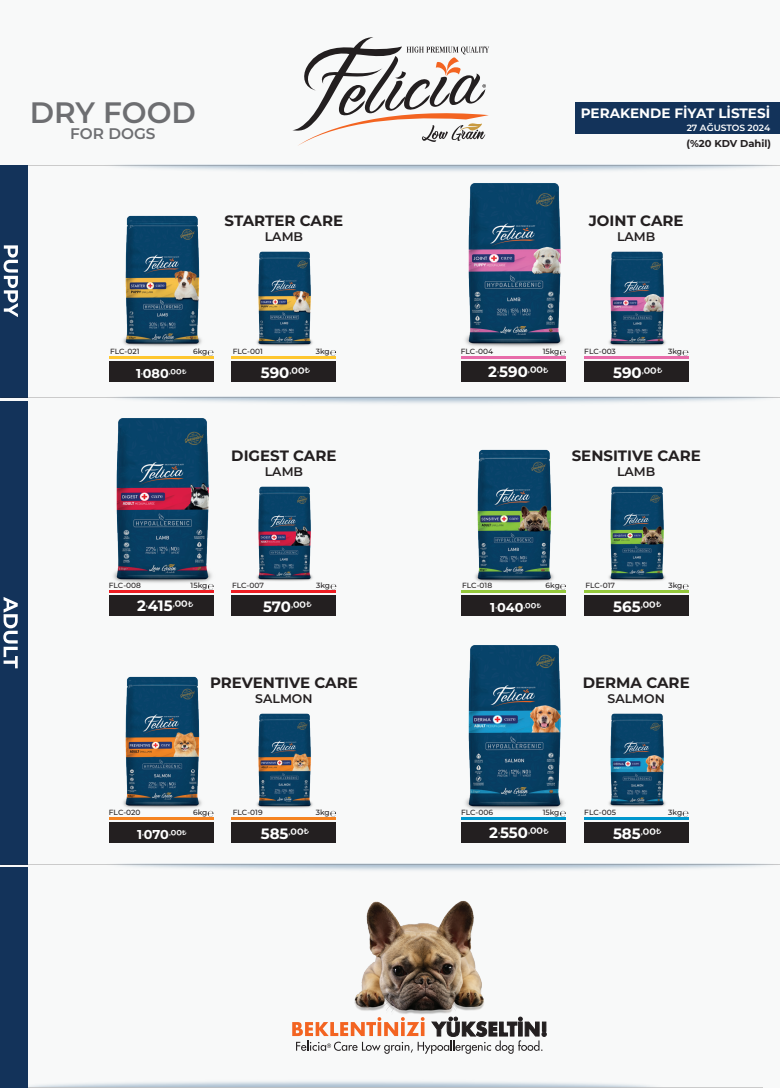
<style>
.page{position:relative;width:780px;height:1088px;background:#fff}
.page>*{position:absolute;margin:0;border:0;box-sizing:border-box;transform-origin:0 0}
.t1{font:600 29.5px "Montserrat";color:#6d6e71}
.t2{font:600 15.38px "Montserrat";color:#6d6e71}
.t3{font:700 15px "Montserrat";color:#fff}
.t4{font:700 15px "Montserrat";color:#231f20}
.t5{font:700 13.62px "Montserrat";color:#fff}
.t6{font:700 12.88px "Montserrat";color:#fff}
.t7{font:600 12.5px "Montserrat";color:#231f20}
.t8{font:700 10px "Montserrat";color:#231f20}
.t9{font:600 9px "Montserrat";letter-spacing:-.005em;color:#fff}
.t10{font:500 7.5px "Montserrat";color:#231f20}
.s1{font-family:"Lato";font-weight:800;font-size:10.75px}
.s2{font-weight:600}
.s3{font-family:"Lato";font-weight:800;font-size:12.5px}
</style>
<div class="page">
<div style="left:0;top:0;width:779px;height:1088px;background:#f2f3f4"></div>
<svg style="left:293px;top:37px;width:196px;height:109px"></svg>
<hr style="left:0;top:165px;width:779px;height:1px;background:#231f20">
<hr style="left:18px;top:1087px;width:744px;height:1px;background:#231f20">
<div style="left:0;top:868px;width:28px;height:220px;background:#13335a"></div>
<div style="left:0;top:165px;width:28px;height:232px;background:#13335a"></div>
<svg style="left:4px;top:245px;width:14px;height:72px"></svg>
<div style="left:0;top:401px;width:28px;height:463px;background:#13335a"></div>
<svg style="left:3px;top:597px;width:15px;height:71px"></svg>
<hr style="left:1px;top:397px;width:779px;height:1px;background:#231f20">
<hr style="left:1px;top:864px;width:779px;height:1px;background:#231f20">
<img style="left:354px;top:901px;width:130px;height:113px">
<svg style="left:292px;top:1016px;width:254px;height:38px"></svg>
<hr style="left:109px;top:356px;width:104px;height:3px;background:#fec62e">
<hr style="left:231px;top:356px;width:105px;height:3px;background:#fec62e">
<img style="left:123px;top:215px;width:78px;height:131px">
<img style="left:257px;top:251px;width:55px;height:95px">
<img style="left:466px;top:183px;width:97px;height:164px">
<img style="left:609px;top:251px;width:56px;height:95px">
<img style="left:114px;top:418px;width:97px;height:165px">
<img style="left:257px;top:487px;width:55px;height:94px">
<img style="left:475px;top:450px;width:78px;height:132px">
<img style="left:609px;top:486px;width:56px;height:95px">
<img style="left:123px;top:676px;width:78px;height:132px">
<img style="left:257px;top:713px;width:55px;height:95px">
<img style="left:466px;top:645px;width:97px;height:165px">
<img style="left:609px;top:713px;width:56px;height:94px">
<svg style="left:208px;top:350px;width:5px;height:6px"></svg>
<svg style="left:330px;top:350px;width:6px;height:6px"></svg>
<hr style="left:461px;top:356px;width:104px;height:3px;background:#e76ba9">
<hr style="left:583px;top:356px;width:105px;height:3px;background:#e76ba9">
<svg style="left:560px;top:350px;width:5px;height:6px"></svg>
<svg style="left:682px;top:350px;width:6px;height:6px"></svg>
<hr style="left:109px;top:590px;width:105px;height:3px;background:#ee1d23">
<hr style="left:231px;top:590px;width:105px;height:3px;background:#ee1d23">
<svg style="left:208px;top:584px;width:6px;height:6px"></svg>
<svg style="left:330px;top:584px;width:6px;height:6px"></svg>
<hr style="left:461px;top:817px;width:105px;height:3px;background:#0097ce">
<hr style="left:583px;top:817px;width:105px;height:3px;background:#0097ce">
<svg style="left:560px;top:811px;width:6px;height:6px"></svg>
<svg style="left:682px;top:811px;width:6px;height:6px"></svg>
<svg style="left:560px;top:584px;width:6px;height:6px"></svg>
<hr style="left:461px;top:590px;width:105px;height:3px;background:#94c83c">
<hr style="left:583px;top:590px;width:105px;height:3px;background:#94c83c">
<svg style="left:682px;top:584px;width:6px;height:6px"></svg>
<svg style="left:208px;top:811px;width:5px;height:6px"></svg>
<hr style="left:109px;top:817px;width:104px;height:3px;background:#f58320">
<hr style="left:231px;top:817px;width:105px;height:3px;background:#f58320">
<svg style="left:330px;top:811px;width:6px;height:6px"></svg>
<div style="left:461px;top:361px;width:104px;height:21px;background:#231f20"></div>
<div style="left:109px;top:361px;width:104px;height:21px;background:#231f20"></div>
<div style="left:231px;top:361px;width:105px;height:21px;background:#231f20"></div>
<div style="left:461px;top:595px;width:105px;height:21px;background:#231f20"></div>
<div style="left:583px;top:595px;width:105px;height:21px;background:#231f20"></div>
<div style="left:109px;top:822px;width:104px;height:21px;background:#231f20"></div>
<div style="left:231px;top:822px;width:105px;height:21px;background:#231f20"></div>
<div style="left:583px;top:361px;width:105px;height:21px;background:#231f20"></div>
<div style="left:109px;top:595px;width:105px;height:21px;background:#231f20"></div>
<div style="left:231px;top:595px;width:105px;height:21px;background:#231f20"></div>
<div style="left:461px;top:822px;width:105px;height:21px;background:#231f20"></div>
<div style="left:583px;top:822px;width:105px;height:21px;background:#231f20"></div>
<div style="left:576px;top:102px;width:204px;height:32px;background:#13335a"></div>
<h1 class="t1" style="left:30px;top:91px;width:167px">DRY FOOD</h1>
<h2 class="t2" style="left:70px;top:122px;width:87px">FOR DOGS</h2>
<h3 class="t4" style="left:225px;top:210px;width:120px">STARTER CARE</h3>
<h3 class="t7" style="left:265px;top:228px;width:40px">LAMB</h3>
<h3 class="t5" style="left:580px;top:103px;width:191px">PERAKENDE FİYAT LİSTESİ</h3>
<p class="t9" style="left:686px;top:122px;width:85px">27 AĞUSTOS 2024</p>
<h3 class="t8" style="left:686px;top:136px;width:86px">(%20 KDV Dahil)</h3>
<h3 class="t4" style="left:589px;top:210px;width:96px">JOINT CARE</h3>
<h3 class="t7" style="left:617px;top:228px;width:40px">LAMB</h3>
<p class="t10" style="left:193px;top:346px;width:16px">6kg</p>
<p class="t10" style="left:316px;top:346px;width:15px">3kg</p>
<p class="t10" style="left:461px;top:346px;width:34px">FLC-004</p>
<p class="t10" style="left:542px;top:346px;width:18px">15kg</p>
<p class="t10" style="left:584px;top:346px;width:33px">FLC-003</p>
<p class="t10" style="left:668px;top:346px;width:15px">3kg</p>
<p class="t10" style="left:110px;top:346px;width:31px">FLC-021</p>
<p class="t10" style="left:233px;top:346px;width:32px">FLC-001</p>
<h3 class="t6" style="left:136px;top:364px;width:52px">1<span class="s1">,</span>080<span class="s1">,</span><span class="s2">00</span><sup>₺</sup></h3>
<h3 class="t3" style="left:261px;top:361px;width:51px">590<span class="s3">,</span><span class="s2">00</span><sup>₺</sup></h3>
<h3 class="t3" style="left:488px;top:361px;width:62px">2<span class="s3">,</span>590<span class="s3">,</span><span class="s2">00</span><sup>₺</sup></h3>
<h3 class="t3" style="left:613px;top:361px;width:51px">590<span class="s3">,</span><span class="s2">00</span><sup>₺</sup></h3>
<h3 class="t4" style="left:231px;top:445px;width:107px">DIGEST CARE</h3>
<h3 class="t7" style="left:265px;top:463px;width:40px">LAMB</h3>
<h3 class="t4" style="left:571px;top:445px;width:131px">SENSITIVE CARE</h3>
<h3 class="t7" style="left:617px;top:463px;width:40px">LAMB</h3>
<p class="t10" style="left:109px;top:580px;width:34px">FLC-008</p>
<p class="t10" style="left:191px;top:580px;width:18px">15kg</p>
<p class="t10" style="left:232px;top:580px;width:33px">FLC-007</p>
<p class="t10" style="left:316px;top:580px;width:15px">3kg</p>
<p class="t10" style="left:462px;top:580px;width:31px">FLC-018</p>
<p class="t10" style="left:545px;top:580px;width:16px">6kg</p>
<p class="t10" style="left:585px;top:580px;width:31px">FLC-017</p>
<p class="t10" style="left:668px;top:580px;width:15px">3kg</p>
<h3 class="t3" style="left:137px;top:595px;width:58px">2<span class="s3">,</span>415<span class="s3">,</span><span class="s2">00</span><sup>₺</sup></h3>
<h3 class="t3" style="left:263px;top:595px;width:50px">570<span class="s3">,</span><span class="s2">00</span><sup>₺</sup></h3>
<h3 class="t6" style="left:490px;top:598px;width:53px">1<span class="s1">,</span>040<span class="s1">,</span><span class="s2">00</span><sup>₺</sup></h3>
<h3 class="t3" style="left:613px;top:595px;width:50px">565<span class="s3">,</span><span class="s2">00</span><sup>₺</sup></h3>
<h3 class="t4" style="left:210px;top:672px;width:149px">PREVENTIVE CARE</h3>
<h3 class="t7" style="left:255px;top:690px;width:59px">SALMON</h3>
<h3 class="t4" style="left:582px;top:672px;width:108px">DERMA CARE</h3>
<h3 class="t7" style="left:607px;top:690px;width:59px">SALMON</h3>
<p class="t10" style="left:109px;top:807px;width:33px">FLC-020</p>
<p class="t10" style="left:193px;top:807px;width:16px">6kg</p>
<p class="t10" style="left:233px;top:807px;width:31px">FLC-019</p>
<p class="t10" style="left:316px;top:807px;width:15px">3kg</p>
<p class="t10" style="left:461px;top:807px;width:33px">FLC-006</p>
<p class="t10" style="left:542px;top:807px;width:18px">15kg</p>
<p class="t10" style="left:584px;top:807px;width:33px">FLC-005</p>
<p class="t10" style="left:668px;top:807px;width:15px">3kg</p>
<h3 class="t6" style="left:137px;top:825px;width:51px">1<span class="s1">,</span>070<span class="s1">,</span><span class="s2">00</span><sup>₺</sup></h3>
<h3 class="t3" style="left:261px;top:822px;width:50px">585<span class="s3">,</span><span class="s2">00</span><sup>₺</sup></h3>
<h3 class="t3" style="left:489px;top:822px;width:61px">2<span class="s3">,</span>550<span class="s3">,</span><span class="s2">00</span><sup>₺</sup></h3>
<h3 class="t3" style="left:613px;top:822px;width:50px">585<span class="s3">,</span><span class="s2">00</span><sup>₺</sup></h3>
</div>
